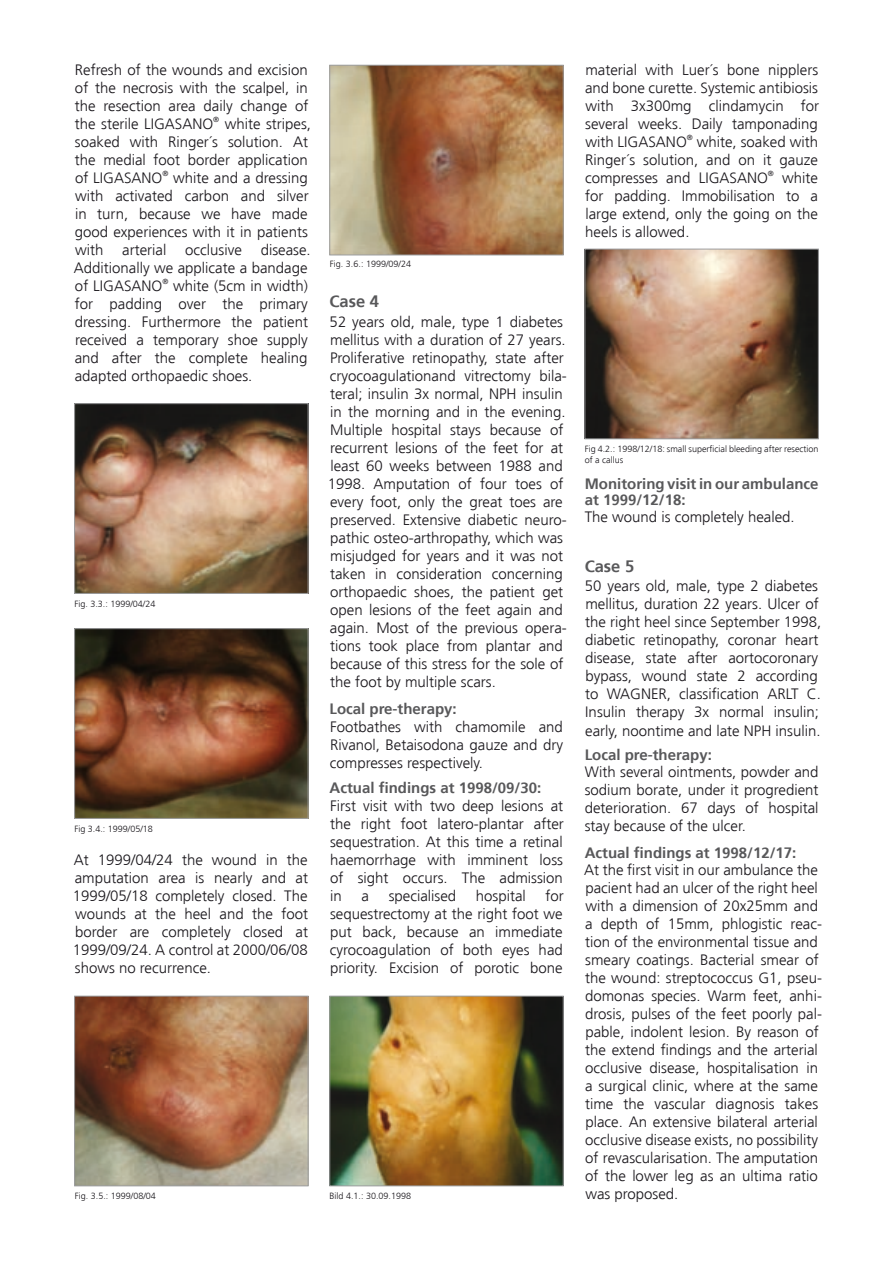
<style>
.page{position:relative;width:893px;height:1263px;background:#fff}
.page>*{position:absolute;margin:0;border:0;box-sizing:border-box;transform-origin:0 0}
.t1{font:700 16.5px "Frutiger";color:#58585a}
.t2{font:300 15px/18px "Frutiger";color:#1a171c;text-align:justify}
.t3{font:700 15px/16.2px "Frutiger";color:#58585a}
.t4{font:300 9px/10.8px "Frutiger";color:#1a171c}
.t5{font:300 7.5px "Frutiger";color:#1a171c}
</style>
<div class="page">
<img style="left:587px;top:251px;width:230px;height:186px">
<div style="left:585px;top:249px;width:234px;height:190px;border:1px solid #9d9ea0"></div>
<img style="left:332px;top:998px;width:229px;height:186px">
<div style="left:330px;top:996px;width:233px;height:190px;border:1px solid #9d9ea0"></div>
<img style="left:76px;top:630px;width:230px;height:187px">
<div style="left:74px;top:628px;width:234px;height:191px;border:1px solid #9d9ea0"></div>
<img style="left:76px;top:998px;width:230px;height:186px">
<div style="left:74px;top:996px;width:234px;height:190px;border:1px solid #9d9ea0"></div>
<img style="left:332px;top:67px;width:229px;height:186px">
<div style="left:330px;top:65px;width:233px;height:190px;border:1px solid #9d9ea0"></div>
<img style="left:76px;top:405px;width:230px;height:187px">
<div style="left:74px;top:403px;width:234px;height:191px;border:1px solid #9d9ea0"></div>
<p class="t2" style="left:75px;top:61px;width:235px">Refresh of the wounds and excision of the necrosis with the scalpel, in the resection area daily change of the sterile LIGASANO</p>
<p class="t5" style="left:213px;top:115px;width:7px">®</p>
<p class="t2" style="left:75px;top:115px;width:238px;text-align:left;text-indent:150px">white stripes, soaked with Ringer´s solution. At the medial foot border application of LIGASANO</p>
<p class="t5" style="left:162px;top:169px;width:7px">®</p>
<p class="t2" style="left:75px;top:169px;width:235px;text-indent:98px">white and a dressing with activated carbon and silver in turn, because we have made good experiences with it in patients with</p>
<p class="t2" style="left:74px;top:241px;width:238px;text-align:left;text-indent:187px">disease.<br>Additionally we applicate a bandage of LIGASANO</p>
<p class="t2" style="left:122px;top:241px;width:46px">arterial</p>
<p class="t2" style="left:185px;top:241px;width:58px">occlusive</p>
<p class="t5" style="left:162px;top:277px;width:7px">®</p>
<p class="t2" style="left:75px;top:277px;width:235px;text-indent:98px">white (5cm in width) for padding over the primary dressing. Furthermore the patient received a temporary shoe supply and after the complete healing adapted orthopaedic shoes.</p>
<p class="t4" style="left:74px;top:598px;width:83px">Fig. 3.3.: 1999/04/24</p>
<p class="t4" style="left:74px;top:823px;width:80px">Fig 3.4.: 1999/05/18</p>
<p class="t2" style="left:73px;top:851px;width:237px">At 1999/04/24 the wound in the amputation area is nearly and at 1999/05/18 completely closed. The wounds at the heel and the foot border are completely closed at 1999/09/24. A control at 2000/06/08 shows no recurrence.</p>
<p class="t4" style="left:75px;top:1191px;width:83px">Fig. 3.5.: 1999/08/04</p>
<p class="t4" style="left:330px;top:258px;width:83px">Fig. 3.6.: 1999/09/24</p>
<p class="t1" style="left:330px;top:292px;width:51px">Case 4</p>
<p class="t2" style="left:328px;top:313px;width:241px;text-align:left">52 years old, male, type 1 diabetes mellitus with a duration of 27 years.<br>Proliferative retinopathy, state after cryocoagulationand vitrectomy bila&shy;teral; insulin 3x normal, NPH insulin in the morning and in the evening.<br>Multiple hospital stays because of recurrent lesions of the feet for at least 60 weeks between 1988 and 1998. Amputation of four toes of every foot, only the great toes are preserved. Extensive diabetic neuro&shy;pathic osteo-arthropathy, which was misjudged for years and it was not taken in consideration concerning orthopaedic shoes, the patient get open lesions of the feet again and again. Most of the previous opera&shy;tions took place from plantar and because of this stress for the sole of the foot by multiple scars.</p>
<p class="t3" style="left:330px;top:701px;width:129px">Local pre-therapy:</p>
<p class="t2" style="left:330px;top:718px;width:235px">Footbathes with chamomile and Rivanol, Betaisodona gauze and dry compresses respectively.</p>
<p class="t3" style="left:330px;top:780px;width:213px">Actual findings at 1998/09/30:</p>
<p class="t2" style="left:330px;top:797px;width:235px">First visit with two deep lesions at the right foot latero-plantar after sequestration. At this time a retinal haemorrhage with imminent loss of sight occurs. The admission in</p>
<p class="t2" style="left:330px;top:887px;width:236px;text-indent:216px">for sequestrectomy at the right foot we put back, because an immediate cyrocoagulation of both eyes had priority. Excision of porotic bone</p>
<p class="t2" style="left:361px;top:887px;width:9px">a</p>
<p class="t2" style="left:389px;top:887px;width:69px">specialised</p>
<p class="t2" style="left:476px;top:887px;width:52px">hospital</p>
<p class="t4" style="left:330px;top:1191px;width:83px">Bild 4.1.: 30.09.1998</p>
<p class="t2" style="left:585px;top:61px;width:235px">material with Luer´s bone nipplers and bone curette. Systemic antibiosis with 3x300mg clindamycin for several weeks. Daily tamponading with LIGASANO</p>
<p class="t5" style="left:687px;top:133px;width:7px">®</p>
<p class="t2" style="left:585px;top:133px;width:234px;text-indent:112px">white, soaked with Ringer´s solution, and on it gauze compresses and LIGASANO</p>
<p class="t5" style="left:768px;top:169px;width:7px">®</p>
<p class="t2" style="left:585px;top:169px;width:234px;text-indent:197px">white for padding. Immobilisation to a large extend, only the going on the heels is allowed.</p>
<p class="t4" style="left:585px;top:444px;width:235px">Fig 4.2.: 1998/12/18: small superficial bleeding after resection of a callus</p>
<p class="t3" style="left:585px;top:475px;width:235px">Monitoring visit in our ambulance at 1999/12/18:</p>
<p class="t2" style="left:585px;top:508px;width:212px">The wound is completely healed.</p>
<p class="t1" style="left:585px;top:556px;width:51px">Case 5</p>
<p class="t2" style="left:585px;top:577px;width:238px;text-align:left">50 years old, male, type 2 diabetes mellitus, duration 22 years. Ulcer of the right heel since September 1998, diabetic retinopathy, coronar heart disease, state after aortocoronary bypass, wound state 2 according to WAGNER, classification ARLT C.<br>Insulin therapy 3x normal insulin; early, noontime and late NPH insulin.</p>
<p class="t3" style="left:585px;top:746px;width:129px">Local pre-therapy:</p>
<p class="t2" style="left:585px;top:763px;width:235px">With several ointments, powder and sodium borate, under it progredient deterioration. 67 days of hospital stay because of the ulcer.</p>
<p class="t3" style="left:585px;top:844px;width:213px">Actual findings at 1998/12/17:</p>
<p class="t2" style="left:584px;top:861px;width:239px;text-align:left">At the first visit in our ambulance the pacient had an ulcer of the right heel with a dimension of 20x25mm and a depth of 15mm, phlogistic reac&shy;tion of the environmental tissue and smeary coatings. Bacterial smear of the wound: streptococcus G1, pseu&shy;domonas species. Warm feet, anhi&shy;drosis, pulses of the feet poorly pal&shy;pable, indolent lesion. By reason of the extend findings and the arterial occlusive disease, hospitalisation in a surgical clinic, where at the same time the vascular diagnosis takes place. An extensive bilateral arterial occlusive disease exists, no possibility of revascularisation. The amputation of the lower leg as an ultima ratio was proposed.</p>
</div>
